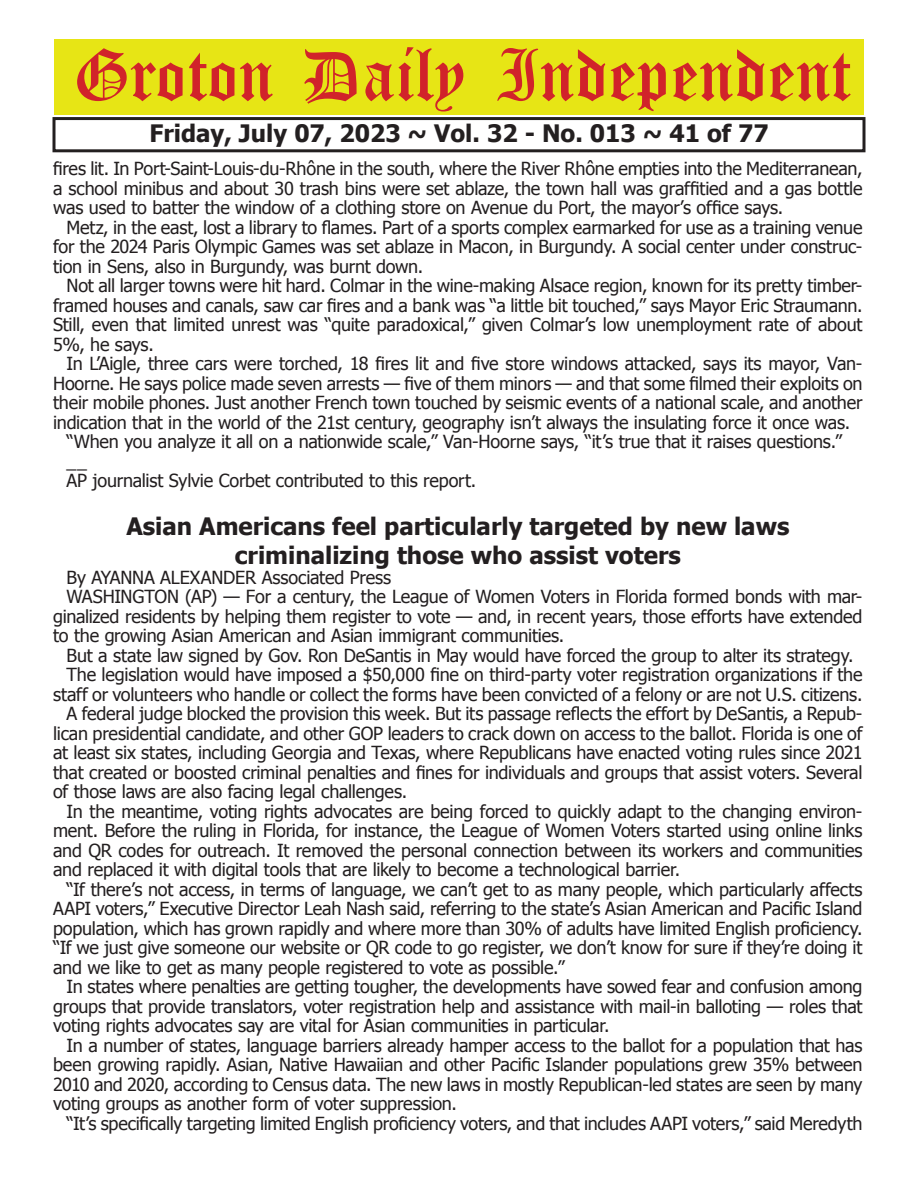
<style>
.page{position:relative;width:918px;height:1188px;background:#fff}
.page>*{position:absolute;margin:0;border:0;box-sizing:border-box;transform-origin:0 0}
.t1{font:54px "Old English Five";color:#d1232a}
.t2{font:700 24px/28.8px "Tahoma";color:#231f20;text-align:center}
.t3{font:18px/19.5px "Tahoma";letter-spacing:-.015em;color:#231f20;text-align:justify}
</style>
<div class="page">
<div style="left:52px;top:117px;width:814px;height:35px;border:3px solid #231f20"></div>
<div style="left:54px;top:40px;width:810px;height:75px;background:#e7e515"></div>
<h1 class="t1" style="left:73px;top:50px;width:779px">Groton Daily Independent</h1>
<h2 class="t2" style="left:149px;top:117px;width:621px">Friday, July 07, 2023 ~ Vol. 32 - No. 013 ~ 41 of 77</h2>
<p class="t3" style="left:53px;top:158px;width:811px">fires lit. In Port-Saint-Louis-du-Rhône in the south, where the River Rhône empties into the Mediterranean, a school minibus and about 30 trash bins were set ablaze, the town hall was graffitied and a gas bottle was used to batter the window of a clothing store on Avenue du Port, the mayor’s office says.</p>
<p class="t3" style="left:53px;top:217px;width:811px;text-indent:14px">Metz, in the east, lost a library to flames. Part of a sports complex earmarked for use as a training venue for the 2024 Paris Olympic Games was set ablaze in Macon, in Burgundy. A social center under construc&shy;tion in Sens, also in Burgundy, was burnt down.</p>
<p class="t3" style="left:53px;top:275px;width:811px;text-indent:14px">Not all larger towns were hit hard. Colmar in the wine-making Alsace region, known for its pretty timber&shy;framed houses and canals, saw car fires and a bank was “a little bit touched,” says Mayor Eric Straumann.<br>Still, even that limited unrest was “quite paradoxical,” given Colmar’s low unemployment rate of about 5%, he says.</p>
<p class="t3" style="left:67px;top:353px;width:797px">In L’Aigle, three cars were torched, 18 fires lit and five store windows attacked, says its mayor, Van-</p>
<p class="t3" style="left:53px;top:372px;width:811px">Hoorne. He says police made seven arrests — five of them minors — and that some filmed their exploits on</p>
<p class="t3" style="left:53px;top:392px;width:811px">their mobile phones. Just another French town touched by seismic events of a national scale, and another</p>
<p class="t3" style="left:53px;top:411px;width:799px">indication that in the world of the 21st century, geography isn’t always the insulating force it once was.</p>
<p class="t3" style="left:67px;top:431px;width:777px">“When you analyze it all on a nationwide scale,” Van-Hoorne says, “it’s true that it raises questions.”</p>
<p class="t3" style="left:67px;top:450px;width:22px">__</p>
<p class="t3" style="left:67px;top:470px;width:411px">AP journalist Sylvie Corbet contributed to this report.</p>
<h2 class="t2" style="left:126px;top:511px;width:664px">Asian Americans feel particularly targeted by new laws criminalizing those who assist voters</h2>
<p class="t3" style="left:67px;top:567px;width:326px">By AYANNA ALEXANDER Associated Press</p>
<p class="t3" style="left:67px;top:586px;width:797px">WASHINGTON (AP) — For a century, the League of Women Voters in Florida formed bonds with mar-</p>
<p class="t3" style="left:53px;top:606px;width:811px">ginalized residents by helping them register to vote — and, in recent years, those efforts have extended</p>
<p class="t3" style="left:53px;top:625px;width:513px">to the growing Asian American and Asian immigrant communities.</p>
<p class="t3" style="left:67px;top:645px;width:788px">But a state law signed by Gov. Ron DeSantis in May would have forced the group to alter its strategy.</p>
<p class="t3" style="left:67px;top:664px;width:797px">The legislation would have imposed a $50,000 fine on third-party voter registration organizations if the</p>
<p class="t3" style="left:53px;top:684px;width:811px">staff or volunteers who handle or collect the forms have been convicted of a felony or are not U.S. citizens.</p>
<p class="t3" style="left:67px;top:703px;width:797px">A federal judge blocked the provision this week. But its passage reflects the effort by DeSantis, a Repub-</p>
<p class="t3" style="left:53px;top:723px;width:811px">lican presidential candidate, and other GOP leaders to crack down on access to the ballot. Florida is one of</p>
<p class="t3" style="left:53px;top:742px;width:811px">at least six states, including Georgia and Texas, where Republicans have enacted voting rules since 2021</p>
<p class="t3" style="left:53px;top:762px;width:811px">that created or boosted criminal penalties and fines for individuals and groups that assist voters. Several</p>
<p class="t3" style="left:53px;top:781px;width:356px">of those laws are also facing legal challenges.</p>
<p class="t3" style="left:67px;top:801px;width:797px">In the meantime, voting rights advocates are being forced to quickly adapt to the changing environ-</p>
<p class="t3" style="left:53px;top:820px;width:811px">ment. Before the ruling in Florida, for instance, the League of Women Voters started using online links</p>
<p class="t3" style="left:53px;top:840px;width:811px">and QR codes for outreach. It removed the personal connection between its workers and communities</p>
<p class="t3" style="left:53px;top:859px;width:629px">and replaced it with digital tools that are likely to become a technological barrier.</p>
<p class="t3" style="left:67px;top:879px;width:797px">“If there’s not access, in terms of language, we can’t get to as many people, which particularly affects</p>
<p class="t3" style="left:53px;top:898px;width:811px">AAPI voters,” Executive Director Leah Nash said, referring to the state’s Asian American and Pacific Island</p>
<p class="t3" style="left:53px;top:918px;width:811px">population, which has grown rapidly and where more than 30% of adults have limited English proficiency.</p>
<p class="t3" style="left:53px;top:937px;width:811px">“If we just give someone our website or QR code to go register, we don’t know for sure if they’re doing it</p>
<p class="t3" style="left:53px;top:957px;width:513px">and we like to get as many people registered to vote as possible.”</p>
<p class="t3" style="left:67px;top:976px;width:797px">In states where penalties are getting tougher, the developments have sowed fear and confusion among</p>
<p class="t3" style="left:53px;top:995px;width:811px">groups that provide translators, voter registration help and assistance with mail-in balloting — roles that</p>
<p class="t3" style="left:53px;top:1015px;width:558px">voting rights advocates say are vital for Asian communities in particular.</p>
<p class="t3" style="left:67px;top:1034px;width:797px">In a number of states, language barriers already hamper access to the ballot for a population that has</p>
<p class="t3" style="left:53px;top:1054px;width:811px">been growing rapidly. Asian, Native Hawaiian and other Pacific Islander populations grew 35% between</p>
<p class="t3" style="left:53px;top:1073px;width:811px">2010 and 2020, according to Census data. The new laws in mostly Republican-led states are seen by many</p>
<p class="t3" style="left:53px;top:1093px;width:405px">voting groups as another form of voter suppression.</p>
<p class="t3" style="left:67px;top:1112px;width:797px">“It’s specifically targeting limited English proficiency voters, and that includes AAPI voters,” said Meredyth</p>
</div>
